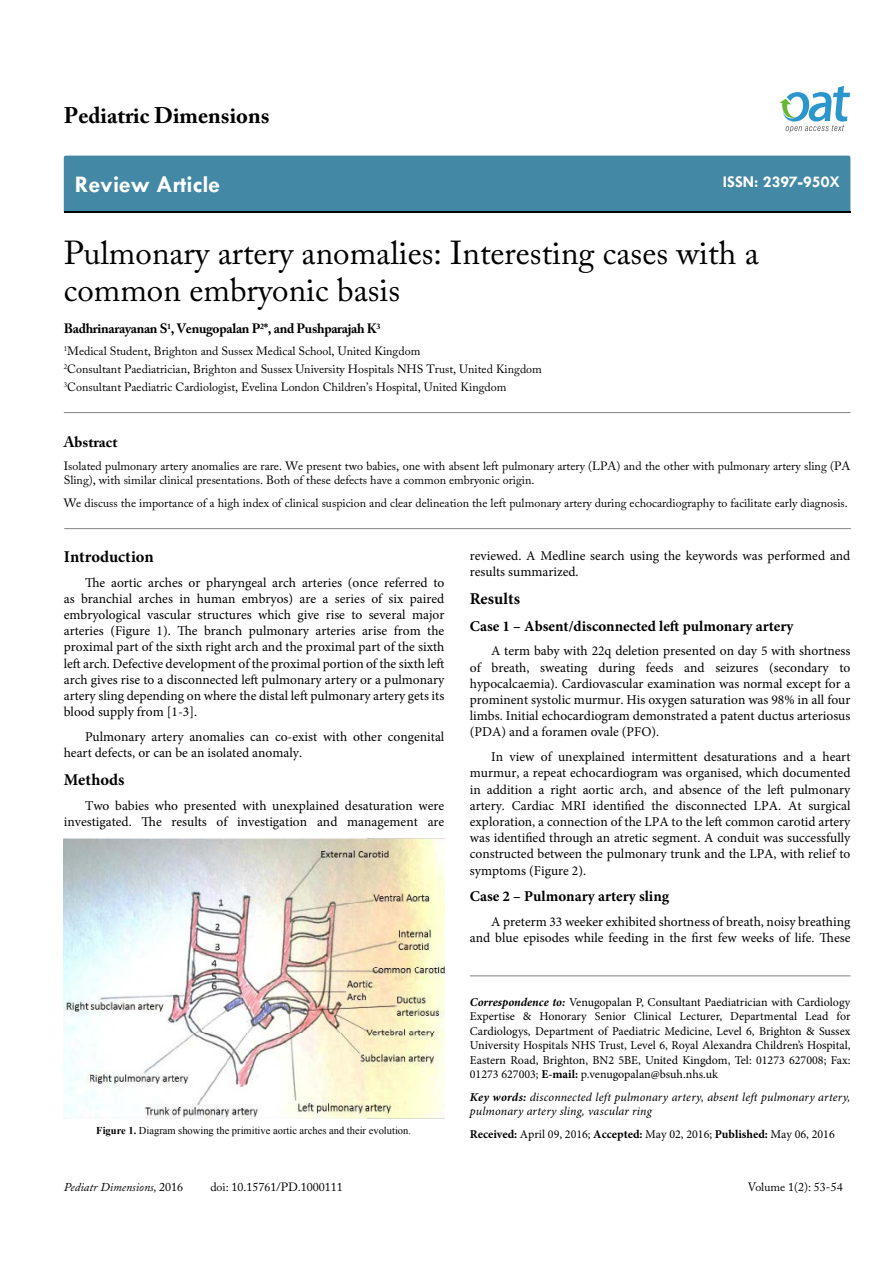
<style>
.page{position:relative;width:893px;height:1263px;background:#fff}
.page>*{position:absolute;margin:0;border:0;box-sizing:border-box;transform-origin:0 0}
.t1{font:33px/37.5px "Adobe Caslon Pro";color:#000}
.t2{font:700 24px "Tw Cen";color:#fff}
.t3{font:700 22.5px "Adobe Caslon Pro";color:#000}
.t4{font:700 16.5px "Minion Pro";color:#000}
.t5{font:700 16.5px "Tw Cen";color:#fff}
.t6{font:700 15px "Minion Pro";color:#000}
.t7{font:700 15px "Adobe Caslon Pro";color:#000}
.t8{font:13.5px/16.2px "Minion Pro";color:#000;text-align:justify}
.t9{font:700 13.5px "Adobe Caslon Pro";letter-spacing:-.02em;color:#000}
.t10{font:12px/18px "Adobe Caslon Pro";color:#000}
.t11{font:12px/14.4px "Minion Pro";color:#000;text-align:justify}
.t12{font:italic 12px/14.4px "Minion Pro";letter-spacing:.015em;color:#000}
.t13{font:italic 12px "Adobe Caslon Pro";color:#000}
.t14{font:10.5px "Times New Roman";color:#000}
.s1{font-weight:700}
.s2{font-weight:700;font-style:italic}
.s3{font-style:normal}
</style>
<div class="page">
<div style="left:64px;top:156px;width:786px;height:56px;background:#4389a5"></div>
<svg style="left:779px;top:86px;width:71px;height:47px"></svg>
<hr style="left:64px;top:412px;width:786px;height:1px;background:#808285">
<hr style="left:64px;top:528px;width:787px;height:1px;background:#808285">
<hr style="left:470px;top:976px;width:380px;height:1px;background:#808285">
<img style="left:63px;top:839px;width:381px;height:279px">
<h3 class="t3" style="left:64px;top:102px;width:207px">Pediatric Dimensions</h3>
<h2 class="t2" style="left:75px;top:170px;width:147px">Review Article</h2>
<p class="t5" style="left:723px;top:172px;width:119px">ISSN: 2397-950X</p>
<h1 class="t1" style="left:64px;top:233px;width:696px">Pulmonary artery anomalies: Interesting cases with a common embryonic basis</h1>
<p class="t9" style="left:64px;top:320px;width:318px">Badhrinarayanan S<sup>1</sup>, Venugopalan P<sup>2</sup>*, and Pushparajah K<sup>3</sup></p>
<p class="t10" style="left:64px;top:342px;width:480px"><sup>1</sup>Medical Student, Brighton and Sussex Medical School, United Kingdom<br><sup>2</sup>Consultant Paediatrician, Brighton and Sussex University Hospitals NHS Trust, United Kingdom<br><sup>3</sup>Consultant Paediatric Cardiologist, Evelina London Children’s Hospital, United Kingdom</p>
<p class="t7" style="left:64px;top:433px;width:55px">Abstract</p>
<p class="t10" style="left:64px;top:459px;width:788px;line-height:14.4px">Isolated pulmonary artery anomalies are rare. We present two babies, one with absent left pulmonary artery (LPA) and the other with pulmonary artery sling (PA<br>Sling), with similar clinical presentations. Both of these defects have a common embryonic origin.</p>
<p class="t10" style="left:64px;top:494px;width:786px">We discuss the importance of a high index of clinical suspicion and clear delineation the left pulmonary artery during echocardiography to facilitate early diagnosis.</p>
<p class="t4" style="left:64px;top:545px;width:91px">Introduction</p>
<p class="t8" style="left:64px;top:574px;width:382px;text-indent:21px">The aortic arches or pharyngeal arch arteries (once referred to as branchial arches in human embryos) are a series of six paired embryological vascular structures which give rise to several major arteries (Figure 1). The branch pulmonary arteries arise from the proximal part of the sixth right arch and the proximal part of the sixth left arch. Defective development of the proximal portion of the sixth left arch gives rise to a disconnected left pulmonary artery or a pulmonary artery sling depending on where the distal left pulmonary artery gets its blood supply from [1-3].</p>
<p class="t8" style="left:64px;top:729px;width:382px;text-indent:21px">Pulmonary artery anomalies can co-exist with other congenital heart defects, or can be an isolated anomaly.</p>
<p class="t4" style="left:64px;top:768px;width:62px">Methods</p>
<p class="t8" style="left:64px;top:798px;width:382px;text-align:right">Two babies who presented with unexplained desaturation were investigated. The results of investigation and management are</p>
<p class="t14" style="left:96px;top:1123px;width:316px"><span class="s1">Figure 1.</span> Diagram showing the primitive aortic arches and their evolution.</p>
<p class="t8" style="left:470px;top:547px;width:382px">reviewed. A Medline search using the keywords was performed and results summarized.</p>
<p class="t4" style="left:470px;top:587px;width:52px">Results</p>
<p class="t6" style="left:470px;top:615px;width:325px">Case 1 – Absent/disconnected left pulmonary artery</p>
<p class="t8" style="left:470px;top:643px;width:382px;text-indent:21px">A term baby with 22q deletion presented on day 5 with shortness of breath, sweating during feeds and seizures (secondary to hypocalcaemia). Cardiovascular examination was normal except for a prominent systolic murmur. His oxygen saturation was 98% in all four limbs. Initial echocardiogram demonstrated a patent ductus arteriosus (PDA) and a foramen ovale (PFO).</p>
<p class="t8" style="left:470px;top:749px;width:382px;text-indent:21px">In view of unexplained intermittent desaturations and a heart murmur, a repeat echocardiogram was organised, which documented in addition a right aortic arch, and absence of the left pulmonary artery. Cardiac MRI identified the disconnected LPA. At surgical exploration, a connection of the LPA to the left common carotid artery was identified through an atretic segment. A conduit was successfully constructed between the pulmonary trunk and the LPA, with relief to symptoms (Figure 2).</p>
<p class="t6" style="left:470px;top:886px;width:201px">Case 2 – Pulmonary artery sling</p>
<p class="t8" style="left:470px;top:913px;width:382px;text-align:right">A preterm 33 weeker exhibited shortness of breath, noisy breathing and blue episodes while feeding in the first few weeks of life. These</p>
<p class="t11" style="left:470px;top:995px;width:382px"><span class="s2">Correspondence to:</span> Venugopalan P, Consultant Paediatrician with Cardiology Expertise &amp; Honorary Senior Clinical Lecturer, Departmental Lead for Cardiologys, Department of Paediatric Medicine, Level 6, Brighton &amp; Sussex University Hospitals NHS Trust, Level 6, Royal Alexandra Children’s Hospital, Eastern Road, Brighton, BN2 5BE, United Kingdom, Tel: 01273 627008; Fax:<br>01273 627003; <span class="s1">E-mail:</span> p.venugopalan@bsuh.nhs.uk</p>
<p class="t12" style="left:470px;top:1090px;width:382px"><span class="s1">Key words:</span> disconnected left pulmonary artery, absent left pulmonary artery, pulmonary artery sling, vascular ring</p>
<p class="t11" style="left:470px;top:1127px;width:366px"><span class="s1">Received:</span> April 09, 2016; <span class="s1">Accepted:</span> May 02, 2016; <span class="s1">Published:</span> May 06, 2016</p>
<p class="t13" style="left:64px;top:1180px;width:121px">Pediatr Dimensions, <span class="s3">2016</span></p>
<p class="t10" style="left:210px;top:1178px;width:134px">doi: 10.15761/PD.1000111</p>
<p class="t10" style="left:748px;top:1178px;width:96px">Volume 1(2): 53-54</p>
</div>
